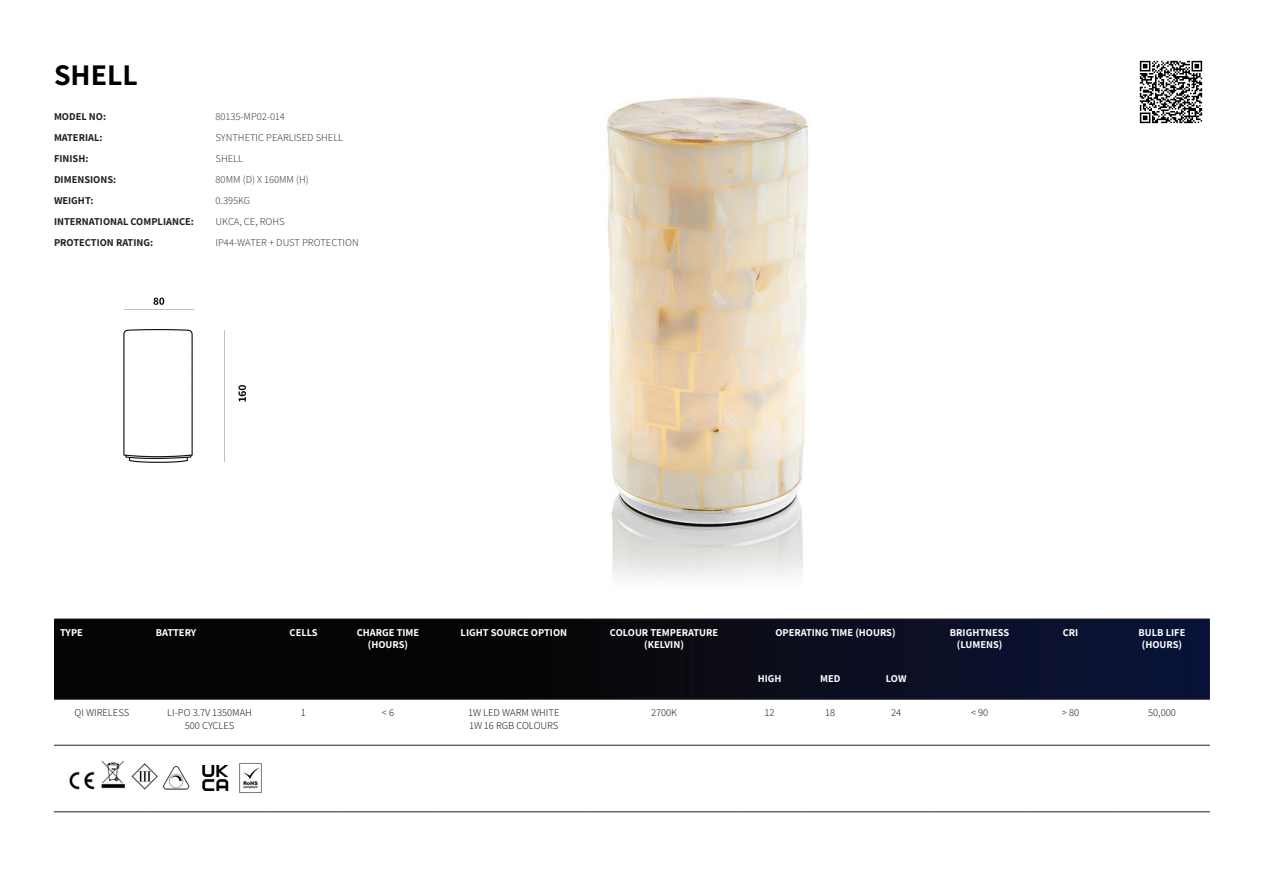
<style>
.page{position:relative;width:1263px;height:893px;background:#fff}
.page>*{position:absolute;margin:0;border:0;box-sizing:border-box;transform-origin:0 0}
.t1{font:700 30px "Assistant";color:#000}
.t2{font:700 10.5px/12.6px "Assistant";color:#fff;text-align:center}
.t3{font:300 10.5px "Assistant";color:#404040}
.t4{font:300 10.5px "Assistant";color:#231f20}
.t5{font:700 10.5px "Assistant";color:#231f20}
</style>
<div class="page">
<img style="left:1139px;top:60px;width:64px;height:64px">
<img style="left:606px;top:97px;width:203px;height:482px">
<svg style="left:54px;top:620px;width:1156px;height:79px;background:#070a14"></svg>
<hr style="left:54px;top:619px;width:96px;height:1px;background:#231f20">
<hr style="left:150px;top:619px;width:119px;height:1px;background:#231f20">
<hr style="left:269px;top:619px;width:69px;height:1px;background:#231f20">
<hr style="left:338px;top:619px;width:100px;height:1px;background:#231f20">
<hr style="left:438px;top:619px;width:151px;height:1px;background:#231f20">
<hr style="left:589px;top:619px;width:150px;height:1px;background:#231f20">
<hr style="left:739px;top:619px;width:62px;height:1px;background:#231f20">
<hr style="left:801px;top:619px;width:59px;height:1px;background:#231f20">
<hr style="left:860px;top:619px;width:72px;height:1px;background:#231f20">
<hr style="left:932px;top:619px;width:95px;height:1px;background:#231f20">
<hr style="left:1027px;top:619px;width:87px;height:1px;background:#231f20">
<hr style="left:1114px;top:619px;width:96px;height:1px;background:#231f20">
<hr style="left:54px;top:699px;width:96px;height:1px;background:#231f20">
<hr style="left:150px;top:699px;width:119px;height:1px;background:#231f20">
<hr style="left:269px;top:699px;width:69px;height:1px;background:#231f20">
<hr style="left:338px;top:699px;width:100px;height:1px;background:#231f20">
<hr style="left:438px;top:699px;width:151px;height:1px;background:#231f20">
<hr style="left:589px;top:699px;width:150px;height:1px;background:#231f20">
<hr style="left:739px;top:699px;width:62px;height:1px;background:#231f20">
<hr style="left:801px;top:699px;width:59px;height:1px;background:#231f20">
<hr style="left:860px;top:699px;width:72px;height:1px;background:#231f20">
<hr style="left:932px;top:699px;width:95px;height:1px;background:#231f20">
<hr style="left:1027px;top:699px;width:87px;height:1px;background:#231f20">
<hr style="left:1114px;top:699px;width:96px;height:1px;background:#231f20">
<hr style="left:54px;top:745px;width:96px;height:1px;background:#231f20">
<hr style="left:150px;top:745px;width:119px;height:1px;background:#231f20">
<hr style="left:269px;top:745px;width:69px;height:1px;background:#231f20">
<hr style="left:338px;top:745px;width:100px;height:1px;background:#231f20">
<hr style="left:438px;top:745px;width:151px;height:1px;background:#231f20">
<hr style="left:589px;top:745px;width:150px;height:1px;background:#231f20">
<hr style="left:739px;top:745px;width:62px;height:1px;background:#231f20">
<hr style="left:801px;top:745px;width:59px;height:1px;background:#231f20">
<hr style="left:860px;top:745px;width:72px;height:1px;background:#231f20">
<hr style="left:932px;top:745px;width:95px;height:1px;background:#231f20">
<hr style="left:1027px;top:745px;width:87px;height:1px;background:#231f20">
<hr style="left:1114px;top:745px;width:96px;height:1px;background:#231f20">
<hr style="left:54px;top:811px;width:96px;height:1px;background:#231f20">
<hr style="left:150px;top:811px;width:119px;height:1px;background:#231f20">
<hr style="left:269px;top:811px;width:69px;height:1px;background:#231f20">
<hr style="left:338px;top:811px;width:100px;height:1px;background:#231f20">
<hr style="left:438px;top:811px;width:151px;height:1px;background:#231f20">
<hr style="left:589px;top:811px;width:150px;height:1px;background:#231f20">
<hr style="left:739px;top:811px;width:62px;height:1px;background:#231f20">
<hr style="left:801px;top:811px;width:59px;height:1px;background:#231f20">
<hr style="left:860px;top:811px;width:72px;height:1px;background:#231f20">
<hr style="left:932px;top:811px;width:95px;height:1px;background:#231f20">
<hr style="left:1027px;top:811px;width:87px;height:1px;background:#231f20">
<hr style="left:1114px;top:811px;width:96px;height:1px;background:#231f20">
<img style="left:69px;top:760px;width:193px;height:33px">
<img style="left:123px;top:297px;width:123px;height:166px">
<p class="t1" style="left:54px;top:54px;width:85px">SHELL</p>
<p class="t5" style="left:54px;top:109px;width:54px">MODEL NO:</p>
<p class="t5" style="left:54px;top:130px;width:50px">MATERIAL:</p>
<p class="t5" style="left:54px;top:151px;width:36px">FINISH:</p>
<p class="t5" style="left:54px;top:172px;width:64px">DIMENSIONS:</p>
<p class="t5" style="left:54px;top:193px;width:41px">WEIGHT:</p>
<p class="t5" style="left:54px;top:214px;width:141px">INTERNATIONAL COMPLIANCE:</p>
<p class="t5" style="left:54px;top:235px;width:101px">PROTECTION RATING:</p>
<p class="t3" style="left:216px;top:109px;width:71px">80135-MP02-014</p>
<p class="t3" style="left:216px;top:130px;width:129px">SYNTHETIC PEARLISED SHELL</p>
<p class="t3" style="left:216px;top:151px;width:29px">SHELL</p>
<p class="t3" style="left:216px;top:172px;width:95px">80MM (D) X 160MM (H)</p>
<p class="t3" style="left:216px;top:193px;width:36px">0.395KG</p>
<p class="t3" style="left:216px;top:214px;width:71px">UKCA, CE, ROHS</p>
<p class="t3" style="left:216px;top:235px;width:145px">IP44-WATER + DUST PROTECTION</p>
<p class="t2" style="left:60px;top:625px;width:24px">TYPE</p>
<p class="t2" style="left:156px;top:625px;width:42px">BATTERY</p>
<p class="t2" style="left:290px;top:625px;width:30px">CELLS</p>
<p class="t2" style="left:357px;top:625px;width:64px">CHARGE TIME (HOURS)</p>
<p class="t2" style="left:461px;top:625px;width:108px">LIGHT SOURCE OPTION</p>
<p class="t2" style="left:610px;top:625px;width:110px">COLOUR TEMPERATURE (KELVIN)</p>
<p class="t2" style="left:775px;top:625px;width:122px">OPERATING TIME (HOURS)</p>
<p class="t2" style="left:950px;top:625px;width:61px">BRIGHTNESS (LUMENS)</p>
<p class="t2" style="left:1063px;top:625px;width:17px">CRI</p>
<p class="t2" style="left:1139px;top:625px;width:48px">BULB LIFE (HOURS)</p>
<p class="t2" style="left:758px;top:672px;width:25px">HIGH</p>
<p class="t2" style="left:820px;top:672px;width:22px">MED</p>
<p class="t2" style="left:886px;top:672px;width:22px">LOW</p>
<p class="t4" style="left:75px;top:706px;width:56px">QI WIRELESS</p>
<p class="t4" style="left:167px;top:706px;width:86px">LI-PO 3.7V 1350MAH</p>
<p class="t4" style="left:185px;top:718px;width:51px">500 CYCLES</p>
<p class="t4" style="left:301px;top:706px;width:6px">1</p>
<p class="t4" style="left:382px;top:706px;width:14px">&lt; 6</p>
<p class="t4" style="left:468px;top:706px;width:93px">1W LED WARM WHITE</p>
<p class="t4" style="left:469px;top:718px;width:90px">1W 16 RGB COLOURS</p>
<p class="t4" style="left:651px;top:706px;width:28px">2700K</p>
<p class="t4" style="left:765px;top:706px;width:11px">12</p>
<p class="t4" style="left:825px;top:706px;width:11px">18</p>
<p class="t4" style="left:891px;top:706px;width:12px">24</p>
<p class="t4" style="left:971px;top:706px;width:19px">&lt; 90</p>
<p class="t4" style="left:1062px;top:706px;width:19px">&gt; 80</p>
<p class="t4" style="left:1148px;top:706px;width:29px">50,000</p>
</div>
